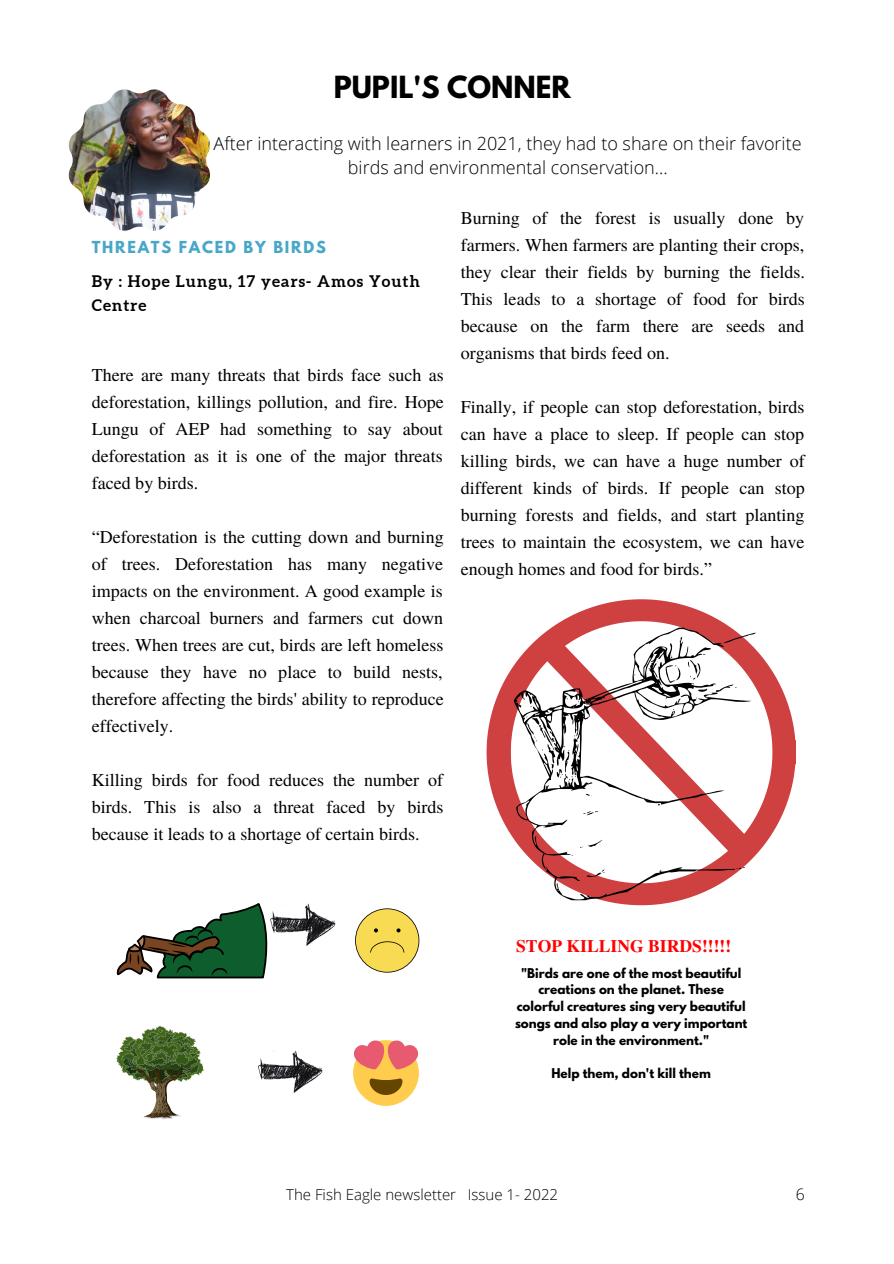
<style>
.page{position:relative;width:894px;height:1264px;background:#fff}
.page>*{position:absolute;margin:0;border:0;box-sizing:border-box;transform-origin:0 0}
.t1{font:700 27px "League Spartan";color:#000}
.t2{font:18px/27px "Te X Gyre Termes";color:#000;text-align:justify}
.t3{font:300 18px/24.8px "Open Sans";color:#000;text-align:center}
.t4{font:700 17.55px "Te X Gyre Termes";color:#f00}
.t5{font:700 15.9px/24.2px "Aleo";letter-spacing:.07em;color:#000}
.t6{font:300 15.75px "Open Sans";color:#000}
.t7{font:300 15px "Open Sans";color:#000}
.t8{font:700 14.7px "League Spartan";letter-spacing:.12em;color:#48a7c7}
.t9{font:700 12px/16.8px "League Spartan";color:#000;text-align:center}
</style>
<div class="page">
<img style="left:69px;top:89px;width:141px;height:142px">
<svg style="left:117px;top:903px;width:151px;height:75px"></svg>
<svg style="left:116px;top:1025px;width:88px;height:94px"></svg>
<svg style="left:355px;top:908px;width:64px;height:64px"></svg>
<div style="left:353px;top:1040px;width:66px;height:65px;background:#ffcc4d;border-radius:50%"></div>
<svg style="left:369px;top:1078px;width:33px;height:16px"></svg>
<svg style="left:353px;top:1040px;width:66px;height:29px"></svg>
<img style="left:258px;top:1050px;width:65px;height:43px">
<img style="left:270px;top:903px;width:66px;height:43px">
<svg style="left:486px;top:599px;width:309px;height:307px"></svg>
<svg style="left:510px;top:621px;width:262px;height:262px"></svg>
<svg style="left:522px;top:619px;width:248px;height:257px"></svg>
<svg style="left:514px;top:627px;width:237px;height:242px"></svg>
<svg style="left:669px;top:653px;width:4px;height:5px"></svg>
<svg style="left:722px;top:632px;width:33px;height:11px"></svg>
<svg style="left:648px;top:659px;width:11px;height:10px"></svg>
<svg style="left:665px;top:665px;width:16px;height:18px"></svg>
<svg style="left:687px;top:653px;width:18px;height:26px"></svg>
<svg style="left:715px;top:684px;width:21px;height:8px"></svg>
<svg style="left:695px;top:688px;width:13px;height:10px"></svg>
<svg style="left:664px;top:698px;width:5px;height:5px"></svg>
<svg style="left:518px;top:684px;width:80px;height:131px"></svg>
<svg style="left:579px;top:839px;width:23px;height:9px"></svg>
<svg style="left:545px;top:865px;width:199px;height:36px"></svg>
<p class="t1" style="left:334px;top:73px;width:238px">PUPIL'S CONNER</p>
<p class="t3" style="left:213px;top:130px;width:589px">After interacting with learners in 2021, they had to share on their favorite birds and environmental conservation...</p>
<p class="t8" style="left:92px;top:240px;width:235px">THREATS FACED BY BIRDS</p>
<p class="t5" style="left:92px;top:269px;width:329px">By : Hope Lungu, 17 years- Amos Youth<br>Centre</p>
<p class="t2" style="left:92px;top:360px;width:353px">There are many threats that birds face such as deforestation, killings pollution, and fire. Hope Lungu of AEP had something to say about deforestation as it is one of the major threats faced by birds.</p>
<p class="t2" style="left:92px;top:522px;width:353px">“Deforestation is the cutting down and burning of trees. Deforestation has many negative impacts on the environment. A good example is when charcoal burners and farmers cut down trees. When trees are cut, birds are left homeless because they have no place to build nests, therefore affecting the birds' ability to reproduce effectively.</p>
<p class="t2" style="left:92px;top:765px;width:353px">Killing birds for food reduces the number of birds. This is also a threat faced by birds because it leads to a shortage of certain birds.</p>
<p class="t2" style="left:460px;top:203px;width:345px">Burning of the forest is usually done by farmers. When farmers are planting their crops, they clear their fields by burning the fields.<br>This leads to a shortage of food for birds because on the farm there are seeds and organisms that birds feed on.</p>
<p class="t2" style="left:460px;top:392px;width:345px">Finally, if people can stop deforestation, birds can have a place to sleep. If people can stop killing birds, we can have a huge number of different kinds of birds. If people can stop burning forests and fields, and start planting trees to maintain the ecosystem, we can have enough homes and food for birds.”</p>
<p class="t4" style="left:516px;top:932px;width:216px">STOP KILLING BIRDS!!!!!</p>
<p class="t9" style="left:515px;top:965px;width:234px">"Birds are one of the most beautiful creations on the planet. These colorful creatures sing very beautiful songs and also play a very important role in the environment."</p>
<p class="t9" style="left:551px;top:1066px;width:161px">Help them, don't kill them</p>
<p class="t7" style="left:286px;top:1183px;width:273px">The Fish Eagle newsletter Issue 1- 2022</p>
<p class="t6" style="left:795px;top:1183px;width:10px">6</p>
</div>
